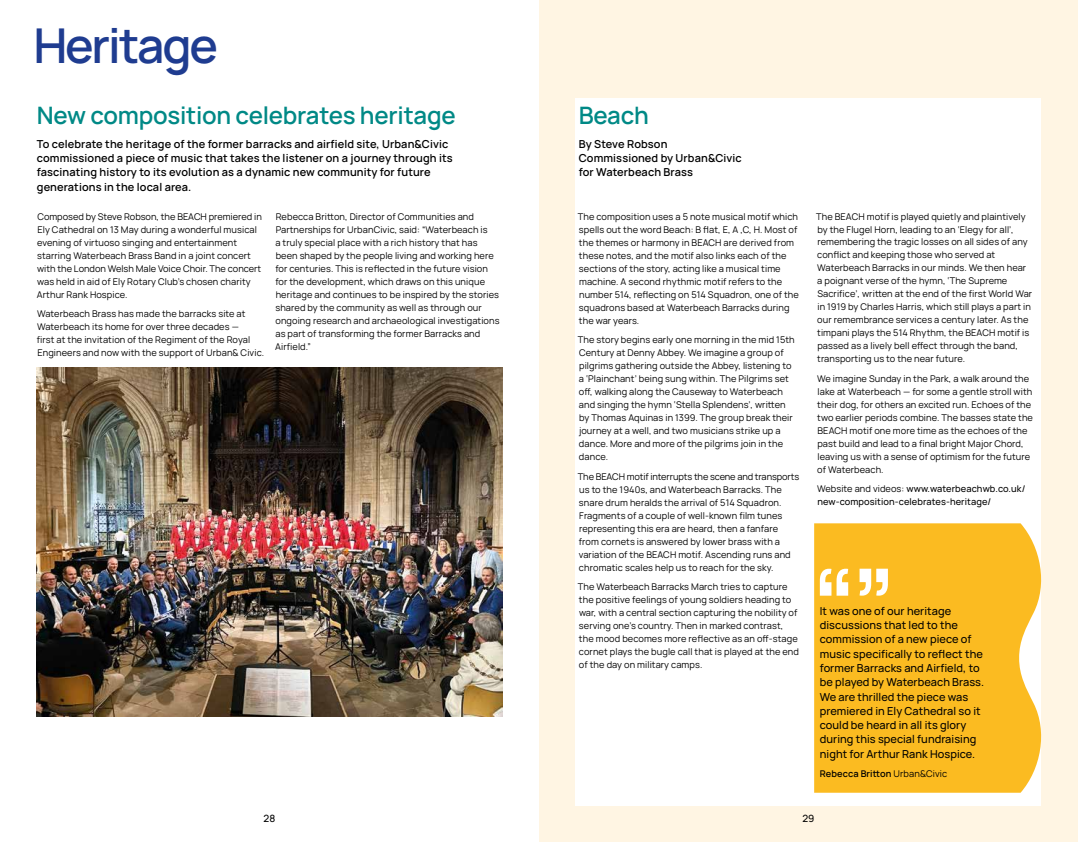
<style>
.page{position:relative;width:1078px;height:842px;background:#fff}
.page>*{position:absolute;margin:0;border:0;box-sizing:border-box;transform-origin:0 0}
.t1{font:600 48px "Manrope";letter-spacing:-.045em;color:#1f3c90}
.t2{font:600 24px "Manrope";letter-spacing:-.01em;color:#008986}
.t3{font:500 11px/14.3px "Manrope";letter-spacing:.005em;color:#000}
.t4{font:600 11px/14.3px "Manrope";letter-spacing:.01em;color:#000}
.t5{font:500 10px "Manrope";color:#000}
.t6{font:9.2px/13px "Manrope";letter-spacing:.01em;color:#000}
.t7{font:500 9.2px/13px "Manrope";letter-spacing:.01em;color:#000}
.t8{font:600 9.2px "Manrope";letter-spacing:.01em;color:#000}
.s1{font-weight:400}
</style>
<div class="page">
<div style="left:539px;top:0;width:538px;height:842px;background:#fff5e3"></div>
<div style="left:575px;top:98px;width:465px;height:707px;background:#fff"></div>
<img style="left:37px;top:367px;width:465px;height:349px">
<div style="left:814px;top:523px;width:228px;height:270px;background:#fbbb21"></div>
<svg style="left:819px;top:568px;width:29px;height:28px"></svg>
<svg style="left:859px;top:569px;width:28px;height:28px"></svg>
<h1 class="t1" style="left:33px;top:7px;width:186px">Heritage</h1>
<h2 class="t2" style="left:37px;top:95px;width:420px">New composition celebrates heritage</h2>
<p class="t4" style="left:37px;top:136px;width:417px">To celebrate the heritage of the former barracks and airfield site, Urban&amp;Civic commissioned a piece of music that takes the listener on a journey through its fascinating history to its evolution as a dynamic new community for future generations in the local area.</p>
<h2 class="t2" style="left:578px;top:95px;width:72px">Beach</h2>
<p class="t4" style="left:578px;top:136px;width:165px">By Steve Robson<br>Commissioned by Urban&amp;Civic for Waterbeach Brass</p>
<p class="t6" style="left:37px;top:209px;width:226px">Composed by Steve Robson, the BEACH premiered in Ely Cathedral on 13 May during a wonderful musical evening of virtuoso singing and entertainment starring Waterbeach Brass Band in a joint concert with the London Welsh Male Voice Choir. The concert was held in aid of Ely Rotary Club’s chosen charity Arthur Rank Hospice.</p>
<p class="t6" style="left:37px;top:307px;width:228px">Waterbeach Brass has made the barracks site at Waterbeach its home for over three decades —<br>first at the invitation of the Regiment of the Royal Engineers and now with the support of Urban&amp; Civic.</p>
<p class="t6" style="left:275px;top:209px;width:226px">Rebecca Britton, Director of Communities and Partnerships for UrbanCivic, said: “Waterbeach is<br>a truly special place with a rich history that has been shaped by the people living and working here for centuries. This is reflected in the future vision for the development, which draws on this unique heritage and continues to be inspired by the stories shared by the community as well as through our ongoing research and archaeological investigations as part of transforming the former Barracks and Airfield.”</p>
<p class="t6" style="left:577px;top:209px;width:222px">The composition uses a 5 note musical motif which spells out the word Beach: B flat, E, A ,C, H. Most of the themes or harmony in BEACH are derived from these notes, and the motif also links each of the sections of the story, acting like a musical time machine. A second rhythmic motif refers to the number 514, reflecting on 514 Squadron, one of the squadrons based at Waterbeach Barracks during the war years.</p>
<p class="t6" style="left:577px;top:333px;width:218px">The story begins early one morning in the mid 15th Century at Denny Abbey. We imagine a group of pilgrims gathering outside the Abbey, listening to a ‘Plainchant’ being sung within. The Pilgrims set off, walking along the Causeway to Waterbeach and singing the hymn ‘Stella Splendens’, written by Thomas Aquinas in 1399. The group break their journey at a well, and two musicians strike up a dance. More and more of the pilgrims join in the dance.</p>
<p class="t6" style="left:577px;top:469px;width:223px">The BEACH motif interrupts the scene and transports us to the 1940s, and Waterbeach Barracks. The snare drum heralds the arrival of 514 Squadron.<br>Fragments of a couple of well-known film tunes representing this era are heard, then a fanfare<br>from cornets is answered by lower brass with a variation of the BEACH motif. Ascending runs and chromatic scales help us to reach for the sky.</p>
<p class="t6" style="left:577px;top:580px;width:222px">The Waterbeach Barracks March tries to capture the positive feelings of young soldiers heading to war, with a central section capturing the nobility of serving one’s country. Then in marked contrast, the mood becomes more reflective as an off-stage cornet plays the bugle call that is played at the end of the day on military camps.</p>
<p class="t6" style="left:816px;top:209px;width:217px">The BEACH motif is played quietly and plaintively by the Flugel Horn, leading to an ‘Elegy for all’, remembering the tragic losses on all sides of any conflict and keeping those who served at Waterbeach Barracks in our minds. We then hear a poignant verse of the hymn, ‘The Supreme Sacrifice’, written at the end of the first World War in 1919 by Charles Harris, which still plays a part in our remembrance services a century later. As the timpani plays the 514 Rhythm, the BEACH motif is passed as a lively bell effect through the band, transporting us to the near future.</p>
<p class="t6" style="left:817px;top:372px;width:217px">We imagine Sunday in the Park, a walk around the lake at Waterbeach — for some a gentle stroll with their dog, for others an excited run. Echoes of the two earlier periods combine. The basses state the BEACH motif one more time as the echoes of the past build and lead to a final bright Major Chord, leaving us with a sense of optimism for the future of Waterbeach.</p>
<p class="t7" style="left:817px;top:482px;width:210px"><span class="s1">Website and videos:</span> www.waterbeachwb.co.uk/ new-composition-celebrates-heritage/</p>
<p class="t3" style="left:819px;top:603px;width:166px">It was one of our heritage discussions that led to the commission of a new piece of music specifically to reflect the former Barracks and Airfield, to be played by Waterbeach Brass.<br>We are thrilled the piece was premiered in Ely Cathedral so it could be heard in all its glory during this special fundraising night for Arthur Rank Hospice.</p>
<p class="t8" style="left:819px;top:766px;width:129px">Rebecca Britton <span class="s1">Urban&amp;Civic</span></p>
<p class="t5" style="left:263px;top:811px;width:13px">28</p>
<p class="t5" style="left:802px;top:811px;width:14px">29</p>
</div>
